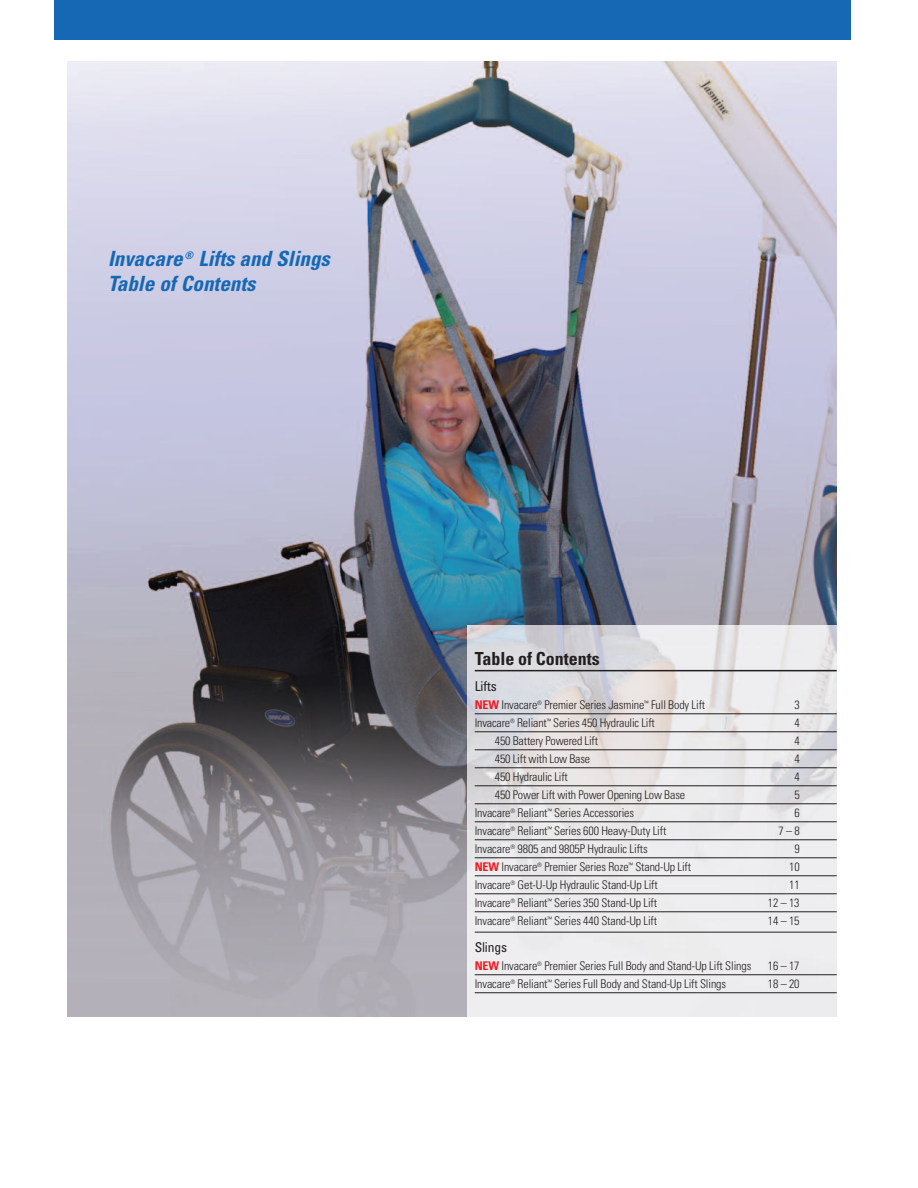
<style>
.page{position:relative;width:918px;height:1188px;background:#fff}
.page>*{position:absolute;margin:0;border:0;box-sizing:border-box;transform-origin:0 0}
.t1{font:italic 700 condensed 21px/25.2px "Univers";color:#1768b4}
.t2{font:700 condensed 18px "Univers";color:#231f20}
.t3{font:condensed 13.5px "Univers";letter-spacing:-.01em;color:#231f20}
.t4{font:300 condensed 12px "Univers";letter-spacing:-.01em;color:#231f20}
.s1{font-weight:700;color:#ee1d23}
</style>
<div class="page">
<img style="left:68px;top:62px;width:769px;height:955px">
<div style="left:54px;top:0;width:796px;height:40px;background:#1768b4"></div>
<img style="left:468px;top:626px;width:369px;height:391px">
<hr style="left:475px;top:670px;width:362px;height:1px;background:#231f20">
<hr style="left:475px;top:713px;width:362px;height:1px;background:#231f20">
<hr style="left:475px;top:731px;width:362px;height:1px;background:#231f20">
<hr style="left:475px;top:749px;width:362px;height:1px;background:#231f20">
<hr style="left:475px;top:767px;width:362px;height:1px;background:#231f20">
<hr style="left:475px;top:785px;width:362px;height:1px;background:#231f20">
<hr style="left:475px;top:803px;width:362px;height:1px;background:#231f20">
<hr style="left:475px;top:821px;width:362px;height:1px;background:#231f20">
<hr style="left:475px;top:839px;width:362px;height:1px;background:#231f20">
<hr style="left:475px;top:857px;width:362px;height:1px;background:#231f20">
<hr style="left:475px;top:875px;width:362px;height:1px;background:#231f20">
<hr style="left:475px;top:893px;width:362px;height:1px;background:#231f20">
<hr style="left:475px;top:911px;width:362px;height:1px;background:#231f20">
<hr style="left:475px;top:932px;width:362px;height:1px;background:#231f20">
<hr style="left:475px;top:974px;width:362px;height:1px;background:#231f20">
<hr style="left:475px;top:992px;width:362px;height:1px;background:#231f20">
<h1 class="t1" style="left:108px;top:248px;width:223px">Invacare <sup>®</sup> Lifts and Slings<br>Table of Contents</h1>
<h2 class="t2" style="left:475px;top:652px;width:127px">Table of Contents</h2>
<p class="t3" style="left:475px;top:681px;width:24px">Lifts</p>
<p class="t4" style="left:475px;top:700px;width:232px"><span class="s1">NEW</span> Invacare<sup>®</sup> Premier Series Jasmine<sup>™</sup> Full Body Lift</p>
<p class="t4" style="left:795px;top:700px;width:7px">3</p>
<p class="t4" style="left:475px;top:718px;width:182px">Invacare<sup>®</sup> Reliant<sup>™</sup> Series 450 Hydraulic Lift</p>
<p class="t4" style="left:795px;top:718px;width:7px">4</p>
<p class="t4" style="left:495px;top:736px;width:105px">450 Battery Powered Lift</p>
<p class="t4" style="left:795px;top:736px;width:7px">4</p>
<p class="t4" style="left:495px;top:754px;width:97px">450 Lift with Low Base</p>
<p class="t4" style="left:795px;top:754px;width:7px">4</p>
<p class="t4" style="left:495px;top:772px;width:74px">450 Hydraulic Lift</p>
<p class="t4" style="left:795px;top:772px;width:7px">4</p>
<p class="t4" style="left:495px;top:790px;width:192px">450 Power Lift with Power Opening Low Base</p>
<p class="t4" style="left:795px;top:790px;width:7px">5</p>
<p class="t4" style="left:475px;top:808px;width:161px">Invacare<sup>®</sup> Reliant<sup>™</sup> Series Accessories</p>
<p class="t4" style="left:795px;top:808px;width:7px">6</p>
<p class="t4" style="left:475px;top:826px;width:193px">Invacare<sup>®</sup> Reliant<sup>™</sup> Series 600 Heavy-Duty Lift</p>
<p class="t4" style="left:779px;top:826px;width:23px">7–8</p>
<p class="t4" style="left:475px;top:844px;width:175px">Invacare<sup>®</sup> 9805 and 9805P Hydraulic Lifts</p>
<p class="t4" style="left:795px;top:844px;width:7px">9</p>
<p class="t4" style="left:475px;top:862px;width:218px"><span class="s1">NEW</span> Invacare<sup>®</sup> Premier Series Roze<sup>™</sup> Stand-Up Lift</p>
<p class="t4" style="left:789px;top:862px;width:12px">10</p>
<p class="t4" style="left:475px;top:880px;width:185px">Invacare<sup>®</sup> Get-U-Up Hydraulic Stand-Up Lift</p>
<p class="t4" style="left:789px;top:880px;width:12px">11</p>
<p class="t4" style="left:475px;top:898px;width:184px">Invacare<sup>®</sup> Reliant<sup>™</sup> Series 350 Stand-Up Lift</p>
<p class="t4" style="left:768px;top:898px;width:33px">12–13</p>
<p class="t4" style="left:475px;top:916px;width:184px">Invacare<sup>®</sup> Reliant<sup>™</sup> Series 440 Stand-Up Lift</p>
<p class="t4" style="left:768px;top:916px;width:33px">14–15</p>
<p class="t3" style="left:475px;top:942px;width:34px">Slings</p>
<p class="t4" style="left:475px;top:961px;width:278px"><span class="s1">NEW</span> Invacare<sup>®</sup> Premier Series Full Body and Stand-Up Lift Slings</p>
<p class="t4" style="left:768px;top:961px;width:33px">16–17</p>
<p class="t4" style="left:475px;top:979px;width:253px">Invacare<sup>®</sup> Reliant<sup>™</sup> Series Full Body and Stand-Up Lift Slings</p>
<p class="t4" style="left:768px;top:979px;width:33px">18–20</p>
</div>
